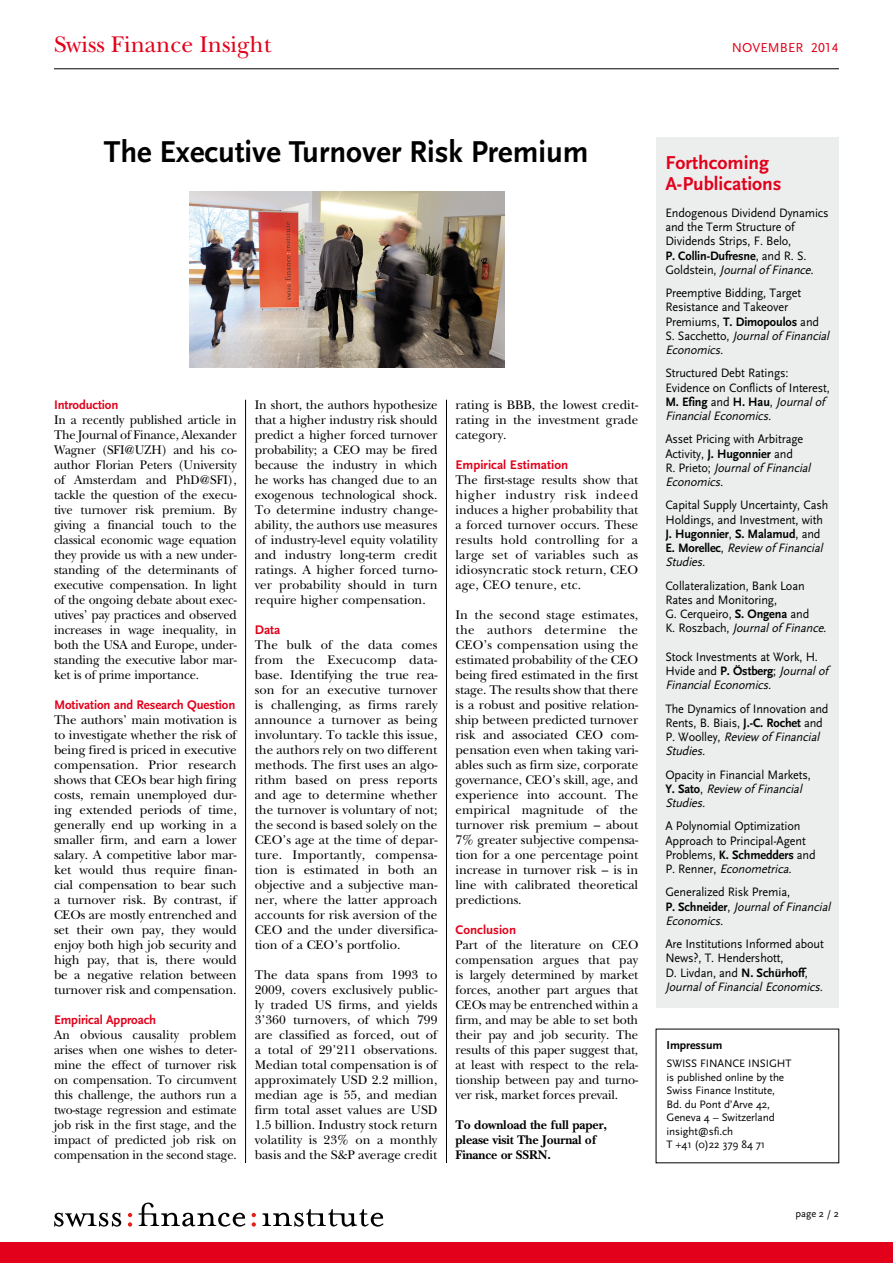
<style>
.page{position:relative;width:893px;height:1263px;background:#fff}
.page>*{position:absolute;margin:0;border:0;box-sizing:border-box;transform-origin:0 0}
.t1{font:700 31.5px "Scala Sans";color:#000}
.t2{font:23.7px "New Baskerville";color:#e2001a}
.t3{font:700 19.5px/21px "Scala Sans";color:#e2001a}
.t4{font:13.5px "Scala Sans Caps";letter-spacing:.01em;color:#e2001a}
.t5{font:13.05px/15px "New Baskerville";letter-spacing:-.005em;color:#000;text-align:justify}
.t6{font:13.05px/15px "New Baskerville";letter-spacing:-.005em;color:#000;text-align:justify;scale:.96 1}
.t7{font:700 13.05px "Scala Sans";letter-spacing:-.01em;color:#e2001a}
.t8{font:700 13.05px/15px "New Baskerville";letter-spacing:-.01em;color:#000;scale:.96 1}
.t9{font:12.75px/14.2px "Scala Sans";letter-spacing:-.01em;color:#000;scale:.96 1}
.t10{font:italic 12.75px/14.2px "Scala Sans";color:#000;scale:.96 1}
.t11{font:700 12px "Scala Sans";letter-spacing:-.01em;color:#000}
.t12{font:11.25px/13.5px "Scala Sans";letter-spacing:-.01em;color:#000}
.t13{font:10.5px "Scala Sans";color:#000}
.s1{font-weight:700}
.s2{font-style:italic}
.s3{font-style:normal}
.s4{font-weight:700;font-style:normal}
</style>
<div class="page">
<svg style="left:128px;top:1213px;width:4px;height:13px"></svg>
<svg style="left:252px;top:1213px;width:4px;height:13px"></svg>
<svg style="left:54px;top:1213px;width:67px;height:14px"></svg>
<svg style="left:262px;top:1209px;width:122px;height:17px"></svg>
<svg style="left:139px;top:1202px;width:107px;height:24px"></svg>
<div style="left:0;top:1242px;width:893px;height:21px;background:#e2001a"></div>
<div style="left:656px;top:137px;width:183px;height:871px;background:#eceded"></div>
<hr style="left:54px;top:68px;width:785px;height:1px;background:#000">
<hr style="left:245px;top:400px;width:1px;height:763px;background:#000">
<hr style="left:446px;top:400px;width:1px;height:763px;background:#000">
<img style="left:190px;top:191px;width:314px;height:176px">
<h2 class="t2" style="left:54px;top:31px;width:219px">Swiss Finance Insight</h2>
<p class="t4" style="left:732px;top:41px;width:108px">NOVEMBER 2014</p>
<h1 class="t1" style="left:104px;top:135px;width:486px">The Executive Turnover Risk Premium</h1>
<p class="t7" style="left:54px;top:398px;width:66px">Introduction</p>
<p class="t6" style="left:54px;top:413px;width:192px">In a recently published article in The Journal of Finance, Alexander Wagner (SFI@UZH) and his co&shy;author Florian Peters (University of Amsterdam and PhD@SFI), tackle the question of the execu&shy;tive turnover risk premium. By giving a financial touch to the classical economic wage equation they provide us with a new under&shy;standing of the determinants of executive compensation. In light of the ongoing debate about exec&shy;utives’ pay practices and observed increases in wage inequality, in both the USA and Europe, under&shy;standing the executive labor mar&shy;ket is of prime importance.</p>
<p class="t7" style="left:54px;top:698px;width:183px">Motivation and Research Question</p>
<p class="t5" style="left:54px;top:713px;width:184px">The authors’ main motivation is to investigate whether the risk of being fired is priced in executive compensation. Prior research shows that CEOs bear high firing costs, remain unemployed dur&shy;ing extended periods of time, generally end up working in a smaller firm, and earn a lower salary. A competitive labor mar&shy;ket would thus require finan&shy;cial compensation to bear such a turnover risk. By contrast, if CEOs are mostly entrenched and set their own pay, they would enjoy both high job security and high pay, that is, there would be a negative relation between turnover risk and compensation.</p>
<p class="t7" style="left:54px;top:1013px;width:104px">Empirical Approach</p>
<p class="t6" style="left:54px;top:1028px;width:192px">An obvious causality problem arises when one wishes to deter&shy;mine the effect of turnover risk on compensation. To circumvent this challenge, the authors run a two-stage regression and estimate job risk in the first stage, and the impact of predicted job risk on compensation in the second stage.</p>
<p class="t5" style="left:255px;top:398px;width:184px">In short, the authors hypothesize that a higher industry risk should predict a higher forced turnover probability; a CEO may be fired because the industry in which he works has changed due to an exogenous technological shock.<br>To determine industry change&shy;ability, the authors use measures of industry-level equity volatility and industry long-term credit ratings. A higher forced turno&shy;ver probability should in turn require higher compensation.</p>
<p class="t7" style="left:255px;top:623px;width:27px">Data</p>
<p class="t5" style="left:255px;top:638px;width:184px">The bulk of the data comes from the Execucomp data&shy;base. Identifying the true rea&shy;son for an executive turnover is challenging, as firms rarely announce a turnover as being involuntary. To tackle this issue, the authors rely on two different methods. The first uses an algo&shy;rithm based on press reports and age to determine whether the turnover is voluntary of not; the second is based solely on the CEO’s age at the time of depar&shy;ture. Importantly, compensa&shy;tion is estimated in both an objective and a subjective man&shy;ner, where the latter approach accounts for risk aversion of the CEO and the under diversifica&shy;tion of a CEO’s portfolio.</p>
<p class="t5" style="left:255px;top:967px;width:184px">The data spans from 1993 to 2009, covers exclusively public&shy;ly traded US firms, and yields 3’360 turnovers, of which 799 are classified as forced, out of a total of 29’211 observations.<br>Median total compensation is of approximately USD 2.2 million, median age is 55, and median firm total asset values are USD 1.5 billion. Industry stock return volatility is 23% on a monthly basis and the S&amp;P average credit</p>
<p class="t5" style="left:455px;top:397px;width:184px">rating is BBB, the lowest credit&shy;rating in the investment grade category.</p>
<p class="t7" style="left:455px;top:458px;width:114px">Empirical Estimation</p>
<p class="t5" style="left:455px;top:473px;width:184px">The first-stage results show that higher industry risk indeed induces a higher probability that a forced turnover occurs. These results hold controlling for a large set of variables such as idiosyncratic stock return, CEO age, CEO tenure, etc.</p>
<p class="t5" style="left:455px;top:608px;width:184px">In the second stage estimates, the authors determine the CEO’s compensation using the estimated probability of the CEO being fired estimated in the first stage. The results show that there is a robust and positive relation&shy;ship between predicted turnover risk and associated CEO com&shy;pensation even when taking vari&shy;ables such as firm size, corporate governance, CEO’s skill, age, and experience into account. The empirical magnitude of the turnover risk premium – about 7% greater subjective compensa&shy;tion for a one percentage point increase in turnover risk – is in line with calibrated theoretical predictions.</p>
<p class="t7" style="left:455px;top:923px;width:62px">Conclusion</p>
<p class="t5" style="left:455px;top:938px;width:184px">Part of the literature on CEO compensation argues that pay is largely determined by market forces, another part argues that CEOs may be entrenched within a firm, and may be able to set both their pay and job security. The results of this paper suggest that, at least with respect to the rela&shy;tionship between pay and turno&shy;ver risk, market forces prevail.</p>
<p class="t8" style="left:455px;top:1118px;width:159px">To download the full paper, please visit The Journal of<br>Finance or SSRN.</p>
<h3 class="t3" style="left:665px;top:153px;width:118px">Forthcoming<br>A-Publications</h3>
<p class="t9" style="left:665px;top:206px;width:172px">Endogenous Dividend Dynamics and the Term Structure of<br>Dividends Strips, F. Belo,<br><span class="s1">P. Collin-Dufresne</span>, and R. S.<br>G o l d s te i n , <span class="s2">Journalof Finance.</span></p>
<p class="t9" style="left:665px;top:286px;width:175px">Preemptive Bidding, Target<br>Resistance and Takeover<br>Premiums, <span class="s1">T. Dimopoulos</span> and<br>S . S a cc h etto , <span class="s2">Journalof Financial<br>Economics.</span></p>
<p class="t9" style="left:665px;top:366px;width:173px">Structured Debt Ratings:<br>Evidence on Conflicts of Interest,<br><span class="s1">M. Efing</span> and <span class="s1">H. Hau</span>, <span class="s2">Journalof<br>FinancialEconomics.</span></p>
<p class="t9" style="left:665px;top:432px;width:156px">Asset Pricing with Arbitrage<br>Activity, <span class="s1">J. Hugonnier</span> and<br>R . P r i eto ; <span class="s2">Journalof Financial<br>Economics.</span></p>
<p class="t9" style="left:665px;top:498px;width:171px">Capital Supply Uncertainty, Cash<br>Holdings, and Investment, with<br><span class="s1">J. Hugonnier</span>, <span class="s1">S. Malamud</span>, and<br><span class="s1">E . M o re l l ec</span> , <span class="s2">Review of Financial<br>Studies.</span></p>
<p class="t9" style="left:665px;top:578px;width:172px">Collateralization, Bank Loan<br>Rates and Monitoring,<br>G. Cerqueiro, <span class="s1">S. Ongena</span> and<br>K . R o s z b a c h , <span class="s2">Journalof Finance.</span></p>
<p class="t9" style="left:665px;top:650px;width:171px">Stock Investments at Work, H.<br>Hvide and <span class="s1">P. Östberg</span>; <span class="s2">Journalof<br>FinancialEconomics.</span></p>
<p class="t9" style="left:665px;top:701px;width:171px">The Dynamics of Innovation and<br>Rents, B. Biais, <span class="s1">J.-C. Rochet</span> and<br>P . Wo o l l ey , <span class="s2">Review of Financial<br>Studies.</span></p>
<p class="t9" style="left:665px;top:767px;width:153px">Opacity in Financial Markets,<br><span class="s1">Y . S ato</span> , <span class="s2">Review of Financial<br>Studies.</span></p>
<p class="t9" style="left:665px;top:819px;width:158px">A Polynomial Optimization<br>Approach to Principal-Agent<br>Problems, <span class="s1">K. Schmedders</span> and<br>P . R e n n e r , <span class="s2">Econometrica.</span></p>
<p class="t10" style="left:665px;top:885px;width:176px"><span class="s3">Generalized Risk Premia,<br></span><span class="s4">P. Sc h n e i d e r</span><span class="s3">,</span> Journalof Financial<br>Economics.</p>
<p class="t9" style="left:665px;top:937px;width:169px">Are Institutions Informed about<br>News?, T. Hendershott,<br>D. Livdan, and <span class="s1">N. Schürhoff</span>,<br><span class="s2">Journalof FinancialEconomics.</span></p>
<p class="t11" style="left:666px;top:1039px;width:57px">Impressum</p>
<p class="t12" style="left:666px;top:1057px;width:13px">Swiss</p>
<p class="t12" style="left:700px;top:1057px;width:14px">Finance</p>
<p class="t12" style="left:666px;top:1057px;width:119px;text-indent:82px">Insight<br>is published online by the<br>Swiss Finance Institute,<br>Bd. du Pont d’Arve 42,<br>Geneva 4 – Switzerland insight@sfi.ch<br>T +41 (0)22 379 84 71</p>
<p class="t13" style="left:796px;top:1208px;width:45px">page 2 / 2</p>
</div>
